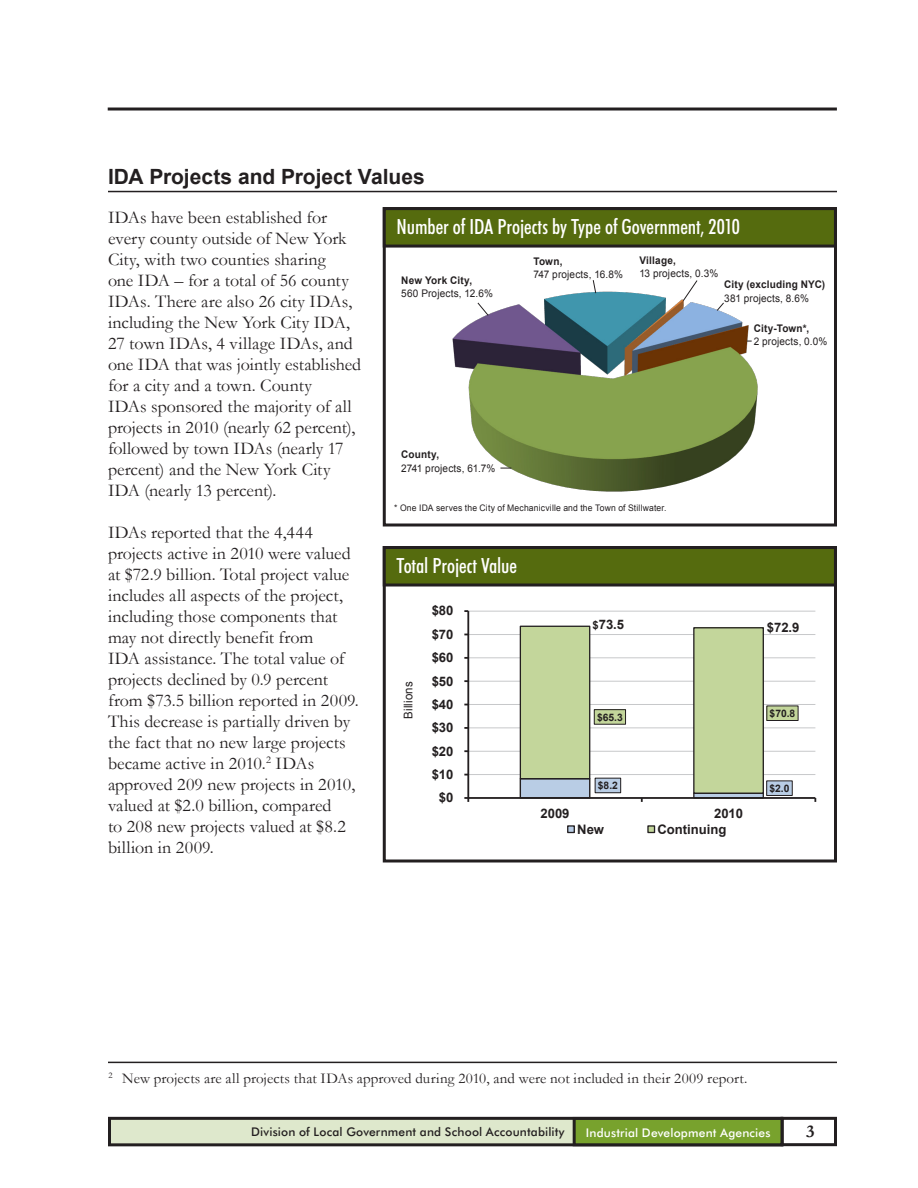
<style>
.page{position:relative;width:918px;height:1188px;background:#fff}
.page>*{position:absolute;margin:0;border:0;box-sizing:border-box;transform-origin:0 0}
.Charts{font:500 condensed 21px "Futura BT";letter-spacing:-.005em;color:#fff}
.Ann_Rep_headings{font:700 21px "Arial";color:#231f20}
.AnnRep_Body_Text{font:18px/21px "Garamond";color:#231f20}
.t1{font:700 18px "Garamond";color:#231f20}
.footnote{font:15px "Garamond";letter-spacing:.005em;color:#231f20}
.t2{font:700 13.05px "Arial";color:#231f20}
.t3{font:500 12px "Futura BT";letter-spacing:.015em;color:#231f20}
.t4{font:500 12px "Futura BT";letter-spacing:.015em;color:#fff}
.t5{font:12px "Arial";letter-spacing:.01em;color:#231f20;scale:.95 1}
.t6{font:10.5px/13.5px "Arial";letter-spacing:.015em;color:#231f20;scale:.95 1}
.t7{font:700 10.5px/13.5px "Arial";letter-spacing:.02em;color:#231f20;scale:.95 1}
.t8{font:700 10.35px "Arial";color:#231f20}
.t9{font:9px "Arial";letter-spacing:.02em;color:#231f20;scale:.95 1}
.s1{font-weight:700}
.s2{font-weight:400}
.s3{font-size:11.25px}
</style>
<div class="page">
<hr style="left:108px;top:108px;width:729px;height:3px;background:#231f20">
<div style="left:110px;top:1118px;width:672px;height:27px;background:#dee8cc"></div>
<div style="left:108px;top:1117px;width:675px;height:29px;border:3px solid #231f20"></div>
<div style="left:781px;top:1117px;width:56px;height:29px;border:3px solid #231f20"></div>
<hr style="left:108px;top:191px;width:729px;height:1px;background:#231f20">
<hr style="left:468px;top:774px;width:347px;height:1px;background:#c7c8ca">
<hr style="left:468px;top:751px;width:347px;height:1px;background:#c7c8ca">
<hr style="left:468px;top:727px;width:347px;height:1px;background:#c7c8ca">
<hr style="left:468px;top:704px;width:347px;height:1px;background:#c7c8ca">
<hr style="left:468px;top:681px;width:347px;height:1px;background:#c7c8ca">
<hr style="left:468px;top:657px;width:347px;height:1px;background:#c7c8ca">
<hr style="left:468px;top:634px;width:347px;height:1px;background:#c7c8ca">
<hr style="left:468px;top:611px;width:347px;height:1px;background:#c7c8ca">
<div style="left:520px;top:779px;width:70px;height:19px;background:#b9cde5"></div>
<div style="left:520px;top:778px;width:70px;height:21px;border:1px solid #231f20"></div>
<div style="left:694px;top:793px;width:69px;height:5px;background:#b9cde5"></div>
<div style="left:520px;top:626px;width:70px;height:153px;background:#c3d69b"></div>
<div style="left:520px;top:626px;width:70px;height:153px;border:1px solid #231f20"></div>
<div style="left:694px;top:628px;width:69px;height:165px;background:#c3d69b"></div>
<div style="left:693px;top:627px;width:71px;height:167px;border:1px solid #231f20"></div>
<hr style="left:467px;top:611px;width:2px;height:187px;background:#231f20">
<hr style="left:468px;top:797px;width:347px;height:2px;background:#231f20">
<svg style="left:464px;top:797px;width:5px;height:5px"></svg>
<div style="left:595px;top:778px;width:26px;height:15px;background:#b9cde5"></div>
<div style="left:595px;top:778px;width:26px;height:15px;border:1px solid #231f20"></div>
<div style="left:767px;top:781px;width:25px;height:14px;background:#b9cde5"></div>
<div style="left:766px;top:781px;width:27px;height:15px;border:1px solid #231f20"></div>
<div style="left:594px;top:710px;width:32px;height:14px;background:#c3d69b"></div>
<div style="left:594px;top:709px;width:32px;height:16px;border:1px solid #231f20"></div>
<div style="left:767px;top:706px;width:31px;height:14px;background:#c3d69b"></div>
<div style="left:766px;top:706px;width:32px;height:15px;border:1px solid #231f20"></div>
<div style="left:568px;top:826px;width:6px;height:7px;background:#b9cde5"></div>
<div style="left:567px;top:825px;width:8px;height:8px;border:1px solid #231f20"></div>
<div style="left:648px;top:826px;width:7px;height:7px;background:#c3d69b"></div>
<div style="left:647px;top:825px;width:8px;height:8px;border:1px solid #231f20"></div>
<div style="left:383px;top:546px;width:454px;height:316px;border:3px solid #231f20"></div>
<div style="left:384px;top:548px;width:451px;height:37px;background:#556b0e"></div>
<div style="left:383px;top:546px;width:454px;height:41px;border:3px solid #231f20"></div>
<img style="left:452px;top:291px;width:306px;height:201px">
<div style="left:383px;top:207px;width:454px;height:319px;border:3px solid #231f20"></div>
<div style="left:384px;top:209px;width:451px;height:37px;background:#556b0e"></div>
<div style="left:383px;top:207px;width:454px;height:41px;border:3px solid #231f20"></div>
<svg style="left:477px;top:302px;width:12px;height:14px"></svg>
<svg style="left:592px;top:280px;width:5px;height:14px"></svg>
<svg style="left:682px;top:280px;width:16px;height:22px"></svg>
<svg style="left:716px;top:302px;width:9px;height:10px"></svg>
<hr style="left:108px;top:1062px;width:729px;height:1px;background:#231f20">
<div style="left:574px;top:1118px;width:208px;height:27px;background:#78a22d"></div>
<div style="left:573px;top:1117px;width:210px;height:29px;border:3px solid #231f20"></div>
<p class="Ann_Rep_headings" style="left:108px;top:163px;width:318px">IDA Projects and Project Values</p>
<p class="AnnRep_Body_Text" style="left:108px;top:207px;width:255px">IDAs have been established for every county outside of New York<br>City, with two counties sharing<br>one IDA – for a total of 56 county<br>IDAs. There are also 26 city IDAs, including the New York City IDA,<br>27 town IDAs, 4 village IDAs, and one IDA that was jointly established for a city and a town. County<br>IDAs sponsored the majority of all projects in 2010 (nearly 62 percent), followed by town IDAs (nearly 17 percent) and the New York City<br>IDA (nearly 13 percent).</p>
<p class="AnnRep_Body_Text" style="left:108px;top:522px;width:252px">IDAs reported that the 4,444 projects active in 2010 were valued at $72.9 billion. Total project value includes all aspects of the project, including those components that may not directly benefit from<br>IDA assistance. The total value of projects declined by 0.9 percent from $73.5 billion reported in 2009.<br>This decrease is partially driven by the fact that no new large projects became active in 2010.<sup>2</sup> IDAs approved 209 new projects in 2010, valued at $2.0 billion, compared<br>to 208 new projects valued at $8.2 billion in 2009.</p>
<p class="Charts" style="left:397px;top:214px;width:345px">Number of IDA Projects by Type of Government, 2010</p>
<p class="t6" style="left:534px;top:255px;width:96px"><span class="s1">Town,<br></span>747 projects, 16.8%</p>
<p class="t6" style="left:639px;top:253px;width:85px"><span class="s1">Village,<br></span>13 projects, 0.3%</p>
<p class="t6" style="left:401px;top:273px;width:98px"><span class="s1">New York City,<br></span>560 Projects, 12.6%</p>
<p class="t7" style="left:724px;top:278px;width:108px">City (excluding NYC)<br><span class="s2">381 projects, 8.6%</span></p>
<p class="t6" style="left:754px;top:321px;width:79px"><span class="s1">City-Town*,<br></span>2 projects, 0.0%</p>
<p class="t6" style="left:401px;top:448px;width:101px"><span class="s1">County,<br></span>2741 projects, 61.7%</p>
<p class="t9" style="left:394px;top:502px;width:288px">* One IDA serves the City of Mechanicville and the Town of Stillwater.</p>
<p class="Charts" style="left:397px;top:553px;width:122px">Total Project Value</p>
<p class="t2" style="left:432px;top:602px;width:23px">$80</p>
<p class="t2" style="left:593px;top:616px;width:33px"><span class="s3">$</span>73.5</p>
<p class="t2" style="left:767px;top:619px;width:34px">$72.9</p>
<p class="t2" style="left:432px;top:626px;width:23px">$70</p>
<p class="t2" style="left:432px;top:649px;width:23px">$60</p>
<p class="t2" style="left:432px;top:672px;width:23px">$50</p>
<p class="t5" style="left:400px;top:719px;width:41px;rotate:-90deg">Billions</p>
<p class="t2" style="left:432px;top:696px;width:23px">$40</p>
<p class="t8" style="left:597px;top:710px;width:27px">$65.3</p>
<p class="t8" style="left:770px;top:706px;width:27px">$70.8</p>
<p class="t2" style="left:432px;top:719px;width:23px">$30</p>
<p class="t2" style="left:432px;top:742px;width:23px">$20</p>
<p class="t2" style="left:432px;top:766px;width:23px">$10</p>
<p class="t8" style="left:598px;top:779px;width:22px">$8.2</p>
<p class="t8" style="left:770px;top:781px;width:22px">$2.0</p>
<p class="t2" style="left:439px;top:789px;width:16px">$0</p>
<p class="t2" style="left:540px;top:805px;width:31px">2009</p>
<p class="t2" style="left:714px;top:805px;width:31px">2010</p>
<p class="t2" style="left:577px;top:821px;width:28px">New</p>
<p class="t2" style="left:658px;top:821px;width:70px">Continuing</p>
<p class="footnote" style="left:109px;top:1068px;width:640px"><sup>2</sup> New projects are all projects that IDAs approved during 2010, and were not included in their 2009 report.</p>
<p class="t3" style="left:251px;top:1125px;width:315px">Division of Local Government and School Accountability</p>
<p class="t1" style="left:806px;top:1119px;width:10px">3</p>
<p class="t4" style="left:586px;top:1125px;width:186px">Industrial Development Agencies</p>
</div>
